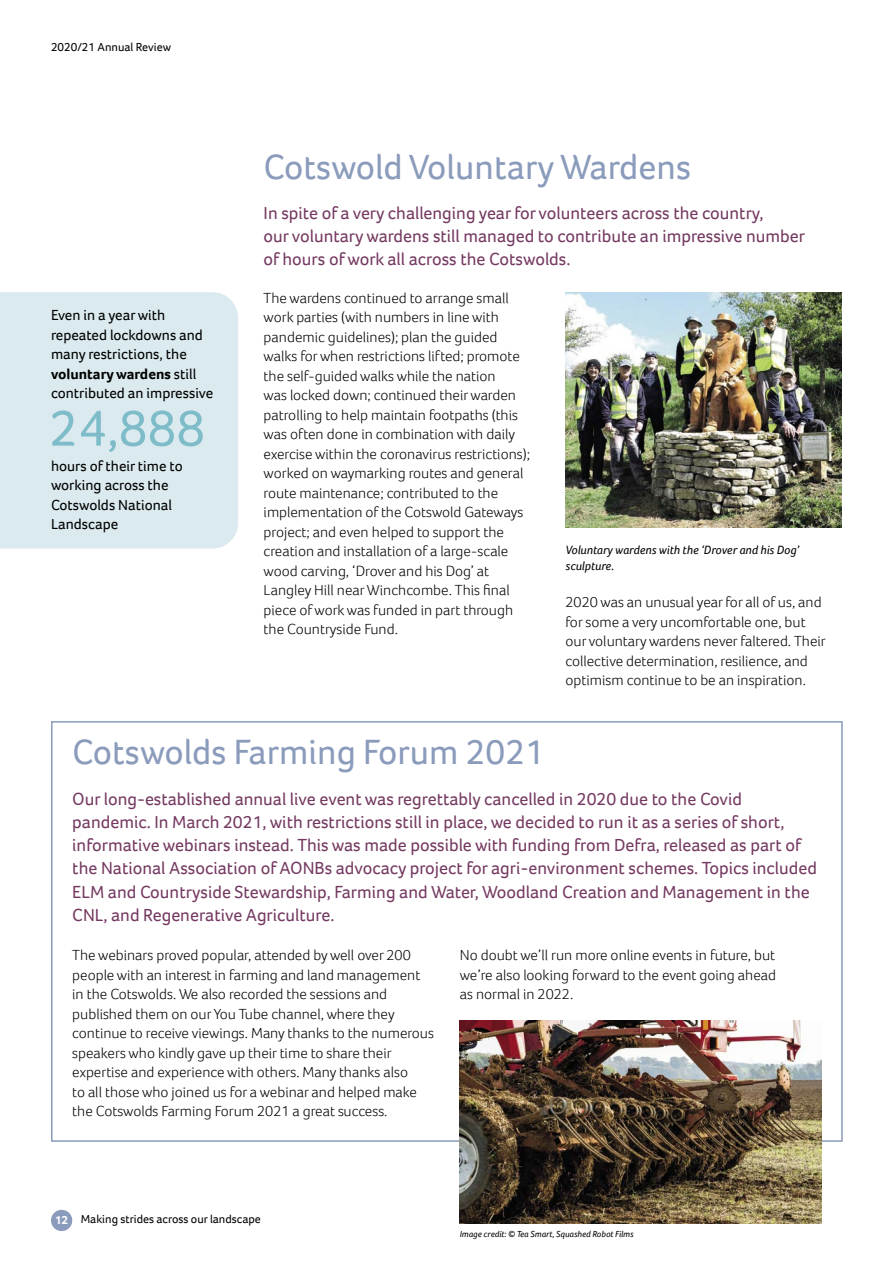
<style>
.page{position:relative;width:893px;height:1263px;background:#fff}
.page>*{position:absolute;margin:0;border:0;box-sizing:border-box;transform-origin:0 0}
.t1{font:52.5px "Foco";color:#7ebcc9}
.t2{font:36px "Foco";color:#8a9bbb}
.t3{font:18px/23.2px "Foco";color:#753a61}
.t4{font:300 15px/19.5px "Foco";color:#000}
.t5{font:15px/19.5px "Foco";color:#000}
.t6{font:italic 12.3px/17px "Foco";color:#000}
.t7{font:12px "Foco";color:#000}
.t8{font:italic 9px "Foco";color:#000}
.s1{font-weight:700}
.s2{font-weight:700;color:#fff}
</style>
<div class="page">
<div style="left:51px;top:1210px;width:21px;height:21px;background:#8a9bbb;border-radius:50%"></div>
<img style="left:566px;top:292px;width:276px;height:235px">
<div style="left:0;top:292px;width:238px;height:257px;background:#daeaee"></div>
<img style="left:460px;top:1020px;width:362px;height:204px">
<p class="t7" style="left:51px;top:39px;width:121px">2020/21 Annual Review</p>
<p class="t5" style="left:51px;top:305px;width:164px">Even in a year with repeated lockdowns and many restrictions, the <span class="s1">voluntary wardens</span> still contributed an impressive</p>
<h1 class="t1" style="left:49px;top:393px;width:157px">24,888</h1>
<p class="t5" style="left:51px;top:456px;width:133px">hours of their time to working across the<br>Cotswolds National<br>Landscape</p>
<h2 class="t2" style="left:264px;top:143px;width:429px">Cotswold Voluntary Wardens</h2>
<p class="t3" style="left:264px;top:201px;width:543px">In spite of a very challenging year for volunteers across the country,<br>our voluntary wardens still managed to contribute an impressive number of hours of work all across the Cotswolds.</p>
<p class="t4" style="left:264px;top:288px;width:268px">The wardens continued to arrange small work parties (with numbers in line with pandemic guidelines); plan the guided walks for when restrictions lifted; promote the self-guided walks while the nation<br>was locked down; continued their warden patrolling to help maintain footpaths (this was often done in combination with daily exercise within the coronavirus restrictions); worked on waymarking routes and general route maintenance; contributed to the implementation of the Cotswold Gateways project; and even helped to support the creation and installation of a large-scale wood carving, ‘Drover and his Dog’ at Langley Hill near Winchcombe. This final piece of work was funded in part through the Countryside Fund.</p>
<p class="t6" style="left:566px;top:541px;width:235px">Voluntary wardens with the ‘Drover and his Dog’ sculpture.</p>
<p class="t4" style="left:566px;top:592px;width:262px">2020 was an unusual year for all of us, and for some a very uncomfortable one, but our voluntary wardens never faltered. Their collective determination, resilience, and optimism continue to be an inspiration.</p>
<h2 class="t2" style="left:72px;top:728px;width:474px">Cotswolds Farming Forum 2021</h2>
<p class="t3" style="left:72px;top:787px;width:746px">Our long-established annual live event was regrettably cancelled in 2020 due to the Covid pandemic. In March 2021, with restrictions still in place, we decided to run it as a series of short, informative webinars instead. This was made possible with funding from Defra, released as part of the National Association of AONBs advocacy project for agri-environment schemes. Topics included ELM and Countryside Stewardship, Farming and Water, Woodland Creation and Management in the CNL, and Regenerative Agriculture.</p>
<p class="t4" style="left:72px;top:945px;width:363px">The webinars proved popular, attended by well over 200 people with an interest in farming and land management in the Cotswolds. We also recorded the sessions and published them on our You Tube channel, where they continue to receive viewings. Many thanks to the numerous speakers who kindly gave up their time to share their expertise and experience with others. Many thanks also<br>to all those who joined us for a webinar and helped make the Cotswolds Farming Forum 2021 a great success.</p>
<p class="t4" style="left:460px;top:945px;width:318px;text-align:justify">No doubt we’ll run more online events in future, but we’re also looking forward to the event going ahead as normal in 2022.</p>
<p class="t7" style="left:55px;top:1211px;width:207px"><span class="s2">12</span> Making strides across our landscape</p>
<p class="t8" style="left:460px;top:1228px;width:175px">Image credit: © Tea Smart, Squashed Robot Films</p>
</div>
